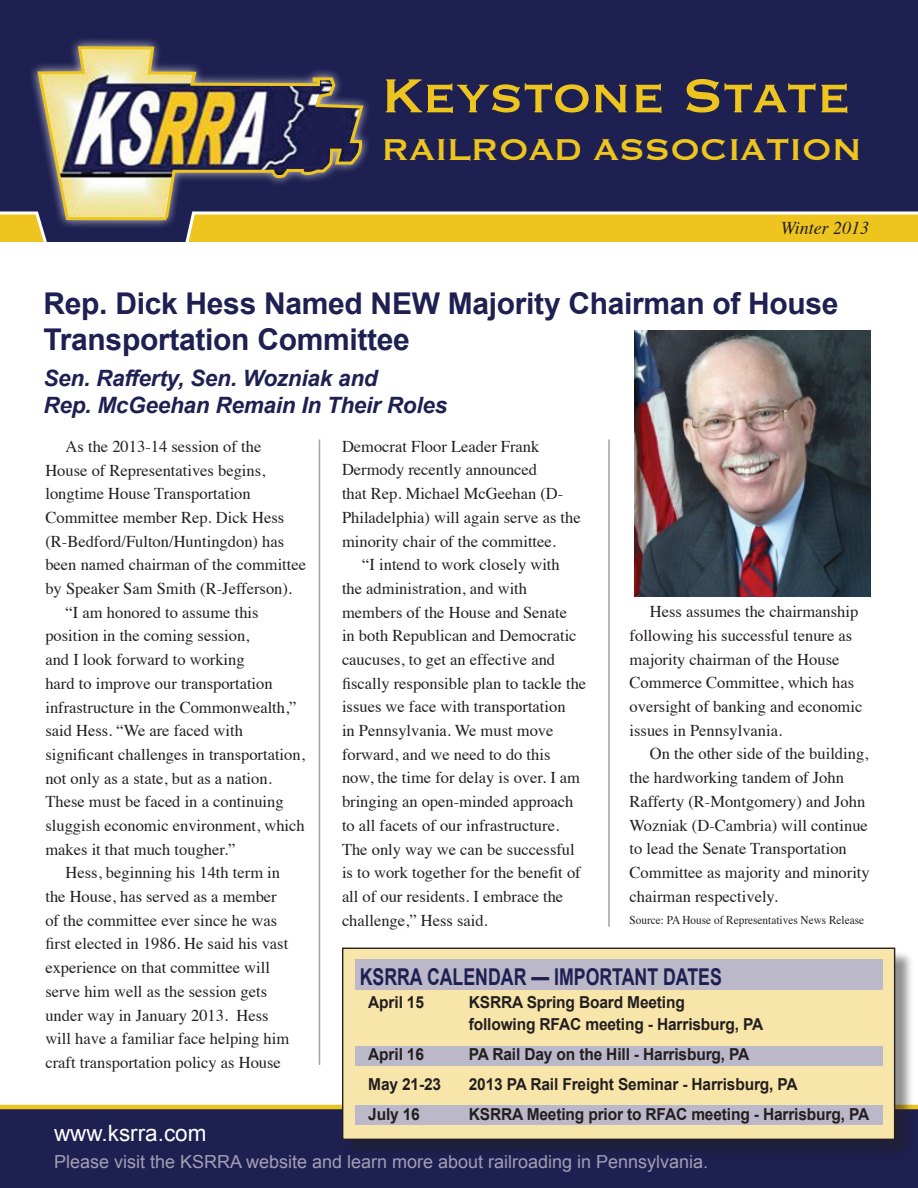
<style>
.page{position:relative;width:918px;height:1188px;background:#fff}
.page>*{position:absolute;margin:0;border:0;box-sizing:border-box;transform-origin:0 0}
.t1{font:62.7px "Copperplate";letter-spacing:-.02em;color:#edc51e}
.t2{font:39.6px "Copperplate";letter-spacing:-.02em;color:#edc51e}
.t3{font:700 30px/36px "Arial";letter-spacing:-.01em;color:#1e2051}
.t4{font:700 23.25px "Arial";color:#1e2051;scale:.76 1}
.t5{font:italic 700 22.5px/27px "Arial";letter-spacing:-.01em;color:#1e2051}
.t6{font:22.5px "Arial";color:#fff}
.t7{font:18px "Arial";color:#a39eb3}
.t8{font:italic 18px "Times";color:#231f20}
.t9{font:16.5px/23.7px "Times";color:#231f20}
.t10{font:700 16.5px/22px "Arial";letter-spacing:-.01em;color:#231f20;scale:.94 1}
.t11{font:12px "Times";color:#231f20;scale:.94 1}
</style>
<div class="page">
<svg style="left:0;top:0;width:918px;height:242px;background:#38354d"></svg>
<div style="left:0;top:1105px;width:918px;height:83px;background:#1e2051"></div>
<div style="left:29px;top:36px;width:343px;height:194px;background:#fff;opacity:.75"></div>
<img style="left:36px;top:45px;width:330px;height:177px">
<hr style="left:319px;top:440px;width:1px;height:625px;background:#a39eb3">
<hr style="left:608px;top:440px;width:2px;height:487px;background:#a39eb3">
<img style="left:634px;top:330px;width:237px;height:266px">
<div style="left:344px;top:950px;width:570px;height:209px;background:#231f20;opacity:.5"></div>
<div style="left:343px;top:948px;width:552px;height:191px;background:#f7e5a9"></div>
<div style="left:342px;top:948px;width:553px;height:192px;border:1px solid #231f20"></div>
<div style="left:355px;top:1046px;width:527px;height:19px;background:#bbb8c9"></div>
<div style="left:355px;top:959px;width:527px;height:31px;background:#bbb8c9"></div>
<div style="left:355px;top:1105px;width:527px;height:19px;background:#bbb8c9"></div>
<h1 class="t1" style="left:381px;top:54px;width:471px">Keystone State</h1>
<h2 class="t2" style="left:381px;top:123px;width:238px">Railroad Ass</h2>
<h2 class="t2" style="left:670px;top:123px;width:194px">ociation</h2>
<p class="t8" style="left:781px;top:212px;width:90px">Winter 2013</p>
<h3 class="t3" style="left:44px;top:286px;width:797px">Rep. Dick Hess Named NEW Majority Chairman of House<br>Transportation Committee</h3>
<h3 class="t5" style="left:44px;top:365px;width:405px">Sen. Rafferty, Sen. Wozniak and<br>Rep. McGeehan Remain In Their Roles</h3>
<p class="t9" style="left:66px;top:433px;width:197px">As the 2013-14 session of the</p>
<p class="t9" style="left:45px;top:457px;width:221px">House of Representatives begins,</p>
<p class="t9" style="left:45px;top:480px;width:207px">longtime House Transportation</p>
<p class="t9" style="left:45px;top:504px;width:240px">Committee member Rep. Dick Hess</p>
<p class="t9" style="left:45px;top:528px;width:240px">(R-Bedford/Fulton/Huntingdon) has</p>
<p class="t9" style="left:45px;top:552px;width:262px">been named chairman of the committee</p>
<p class="t9" style="left:45px;top:575px;width:248px">by Speaker Sam Smith (R-Jefferson).</p>
<p class="t9" style="left:66px;top:599px;width:194px">“I am honored to assume this</p>
<p class="t9" style="left:45px;top:623px;width:205px">position in the coming session,</p>
<p class="t9" style="left:45px;top:646px;width:201px">and I look forward to working</p>
<p class="t9" style="left:45px;top:670px;width:229px">hard to improve our transportation</p>
<p class="t9" style="left:45px;top:694px;width:253px">infrastructure in the Commonwealth,”</p>
<p class="t9" style="left:45px;top:717px;width:199px">said Hess. “We are faced with</p>
<p class="t9" style="left:45px;top:741px;width:261px">significant challenges in transportation,</p>
<p class="t9" style="left:45px;top:765px;width:228px">not only as a state, but as a nation.</p>
<p class="t9" style="left:45px;top:788px;width:240px">These must be faced in a continuing</p>
<p class="t9" style="left:45px;top:812px;width:261px">sluggish economic environment, which</p>
<p class="t9" style="left:45px;top:836px;width:192px">makes it that much tougher.”</p>
<p class="t9" style="left:66px;top:860px;width:216px">Hess, beginning his 14th term in</p>
<p class="t9" style="left:45px;top:883px;width:233px">the House, has served as a member</p>
<p class="t9" style="left:45px;top:907px;width:233px">of the committee ever since he was</p>
<p class="t9" style="left:45px;top:931px;width:244px">first elected in 1986. He said his vast</p>
<p class="t9" style="left:45px;top:954px;width:226px">experience on that committee will</p>
<p class="t9" style="left:45px;top:978px;width:223px">serve him well as the session gets</p>
<p class="t9" style="left:45px;top:1002px;width:225px">under way in January 2013. Hess</p>
<p class="t9" style="left:45px;top:1025px;width:245px">will have a familiar face helping him</p>
<p class="t9" style="left:45px;top:1049px;width:237px">craft transportation policy as House</p>
<p class="t9" style="left:342px;top:433px;width:240px">Democrat Floor Leader Frank<br>Dermody recently announced<br>that Rep. Michael McGeehan (D-<br>Philadelphia) will again serve as the minority chair of the committee.</p>
<p class="t9" style="left:342px;top:551px;width:246px;text-indent:20px">“I intend to work closely with<br>the administration, and with members of the House and Senate<br>in both Republican and Democratic caucuses, to get an effective and fiscally responsible plan to tackle the issues we face with transportation<br>in Pennsylvania. We must move forward, and we need to do this<br>now, the time for delay is over. I am bringing an open-minded approach to all facets of our infrastructure.<br>The only way we can be successful is to work together for the benefit of all of our residents. I embrace the challenge,” Hess said.</p>
<p class="t9" style="left:630px;top:598px;width:234px;text-indent:20px">Hess assumes the chairmanship following his successful tenure as majority chairman of the House<br>Commerce Committee, which has oversight of banking and economic issues in Pennsylvania.</p>
<p class="t9" style="left:630px;top:741px;width:242px;text-indent:20px">On the other side of the building, the hardworking tandem of John<br>Rafferty (R-Montgomery) and John<br>Wozniak (D-Cambria) will continue to lead the Senate Transportation<br>Committee as majority and minority chairman respectively.</p>
<p class="t11" style="left:630px;top:909px;width:251px">Source: PA House of Representatives News Release</p>
<h3 class="t4" style="left:360px;top:961px;width:154px">KSRRA Calendar</h3>
<h3 class="t4" style="left:531px;top:961px;width:106px">— Important</h3>
<h3 class="t4" style="left:663px;top:961px;width:33px">Dates</h3>
<p class="t10" style="left:368px;top:992px;width:61px">April 15</p>
<p class="t10" style="left:469px;top:992px;width:315px">KSRRA Spring Board Meeting<br>following RFAC meeting - Harrisburg, PA</p>
<p class="t10" style="left:368px;top:1044px;width:61px">April 16</p>
<p class="t10" style="left:469px;top:1044px;width:300px">PA Rail Day on the Hill - Harrisburg, PA</p>
<p class="t10" style="left:368px;top:1074px;width:79px">May 21-23</p>
<p class="t10" style="left:469px;top:1074px;width:352px">2013 PA Rail Freight Seminar - Harrisburg, PA</p>
<p class="t10" style="left:368px;top:1104px;width:56px">July 16</p>
<p class="t10" style="left:469px;top:1104px;width:428px">KSRRA Meeting prior to RFAC meeting - Harrisburg, PA</p>
<h3 class="t6" style="left:54px;top:1119px;width:154px">www.ksrra.com</h3>
<p class="t7" style="left:54px;top:1150px;width:656px">Please visit the KSRRA website and learn more about railroading in Pennsylvania.</p>
</div>
